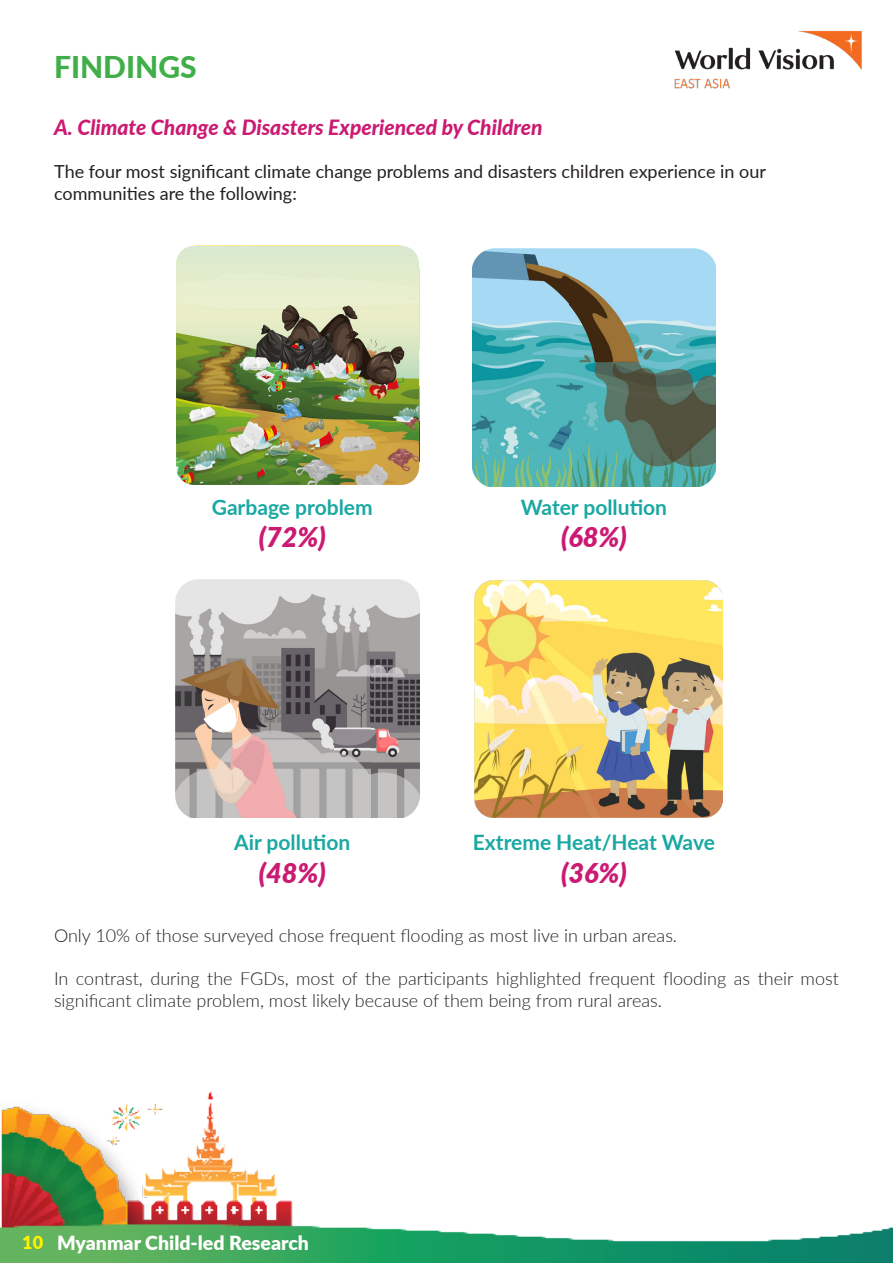
<style>
.page{position:relative;width:893px;height:1263px;background:#fff}
.page>*{position:absolute;margin:0;border:0;box-sizing:border-box;transform-origin:0 0}
.t1{font:800 30px "Lato";color:#40ae49}
.t2{font:italic 900 27.3px "Lato";color:#cb1a72}
.t3{font:700 21.15px "Lato";color:#1aa8a2}
.t4{font:italic 800 21px "Lato";color:#cb1a72}
.t5{font:900 19.5px "Lato";color:#fff}
.t6{font:300 18px/21.6px "Lato";color:#231f20}
.t7{font:18px/21.6px "Lato";color:#231f20}
.s1{font-size:18px;color:#fff101}
</style>
<div class="page">
<img style="left:0;top:1091px;width:893px;height:172px">
<img style="left:176px;top:246px;width:243px;height:239px">
<img style="left:175px;top:579px;width:244px;height:239px">
<img style="left:472px;top:248px;width:244px;height:239px">
<img style="left:474px;top:580px;width:249px;height:238px">
<img style="left:674px;top:30px;width:188px;height:59px">
<p class="t1" style="left:54px;top:45px;width:144px">FINDINGS</p>
<p class="t4" style="left:54px;top:111px;width:490px">A. Climate Change &amp; Disasters Experienced by Children</p>
<p class="t7" style="left:54px;top:160px;width:713px">The four most significant climate change problems and disasters children experience in our communities are the following:</p>
<p class="t3" style="left:212px;top:491px;width:162px">Garbage problem</p>
<p class="t2" style="left:259px;top:517px;width:69px">(72%)</p>
<p class="t3" style="left:521px;top:491px;width:148px">Water pollution</p>
<p class="t2" style="left:561px;top:517px;width:67px">(68%)</p>
<p class="t3" style="left:234px;top:827px;width:118px">Air pollution</p>
<p class="t2" style="left:259px;top:852px;width:69px">(48%)</p>
<p class="t3" style="left:473px;top:827px;width:244px">Extreme Heat/Heat Wave</p>
<p class="t2" style="left:561px;top:852px;width:67px">(36%)</p>
<p class="t6" style="left:54px;top:924px;width:625px">Only 10% of those surveyed chose frequent flooding as most live in urban areas.</p>
<p class="t6" style="left:54px;top:967px;width:786px">In contrast, during the FGDs, most of the participants highlighted frequent flooding as their most significant climate problem, most likely because of them being from rural areas.</p>
<p class="t5" style="left:22px;top:1228px;width:288px"><span class="s1">10</span> Myanmar Child-led Research</p>
</div>
